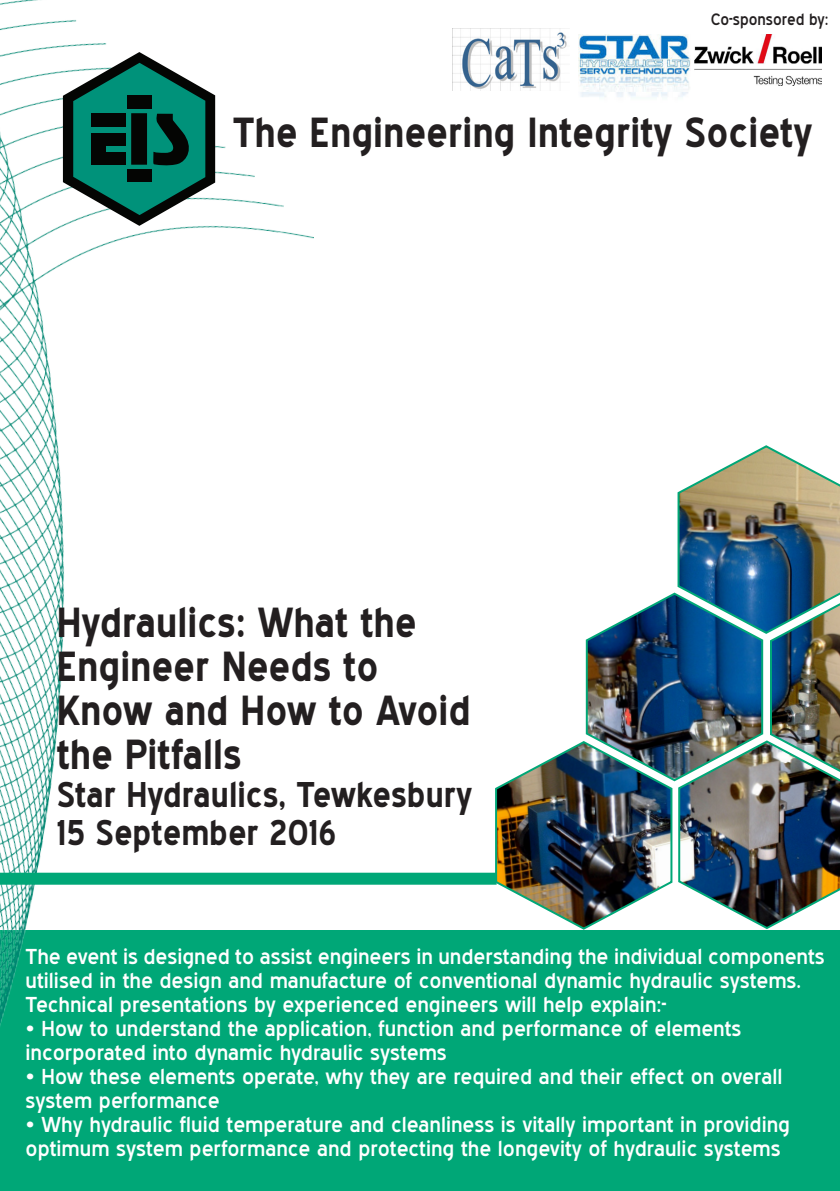
<style>
.page{position:relative;width:840px;height:1191px;background:#fff}
.page>*{position:absolute;margin:0;border:0;box-sizing:border-box;transform-origin:0 0}
.t1{font:700 40px "Blue Highway";color:#231f20}
.t2{font:700 34px "Blue Highway";color:#231f20}
.t3{font:21px/24px "Blue Highway";color:#fff;scale:1.05 1}
.t4{font:16px "Blue Highway";color:#231f20}
</style>
<div class="page">
<div style="left:0;top:930px;width:839px;height:261px;background:#00a777"></div>
<img style="left:0;top:0;width:356px;height:1026px">
<svg style="left:63px;top:52px;width:152px;height:174px"></svg>
<img style="left:493px;top:445px;width:346px;height:485px">
<div style="left:0;top:872px;width:496px;height:12px;background:#00a777"></div>
<img style="left:694px;top:35px;width:126px;height:50px">
<img style="left:578px;top:35px;width:111px;height:62px">
<img style="left:452px;top:29px;width:115px;height:62px">
<p class="t4" style="left:710px;top:10px;width:119px">Co-sponsored by:</p>
<p class="t1" style="left:232px;top:109px;width:581px">The Engineering Integrity Society</p>
<p class="t1" style="left:57px;top:599px;width:361px">Hydraulics: What the</p>
<p class="t1" style="left:57px;top:643px;width:323px">Engineer Needs to</p>
<p class="t1" style="left:57px;top:687px;width:415px">Know and How to Avoid</p>
<p class="t1" style="left:57px;top:731px;width:186px">the Pitfalls</p>
<p class="t2" style="left:57px;top:775px;width:417px">Star Hydraulics, Tewkesbury</p>
<p class="t2" style="left:57px;top:813px;width:281px">15 September 2016</p>
<p class="t3" style="left:26px;top:944px;width:762px">The event is designed to assist engineers in understanding the individual components utilised in the design and manufacture of conventional dynamic hydraulic systems.</p>
<p class="t3" style="left:26px;top:992px;width:611px">Technical presentations by experienced engineers will help explain:-</p>
<p class="t3" style="left:26px;top:1016px;width:683px">• How to understand the application, function and performance of elements</p>
<p class="t3" style="left:26px;top:1040px;width:402px">incorporated into dynamic hydraulic systems</p>
<p class="t3" style="left:26px;top:1064px;width:721px">• How these elements operate, why they are required and their effect on overall</p>
<p class="t3" style="left:26px;top:1088px;width:186px">system performance</p>
<p class="t3" style="left:26px;top:1112px;width:729px">• Why hydraulic fluid temperature and cleanliness is vitally important in providing</p>
<p class="t3" style="left:26px;top:1136px;width:720px">optimum system performance and protecting the longevity of hydraulic systems</p>
</div>
